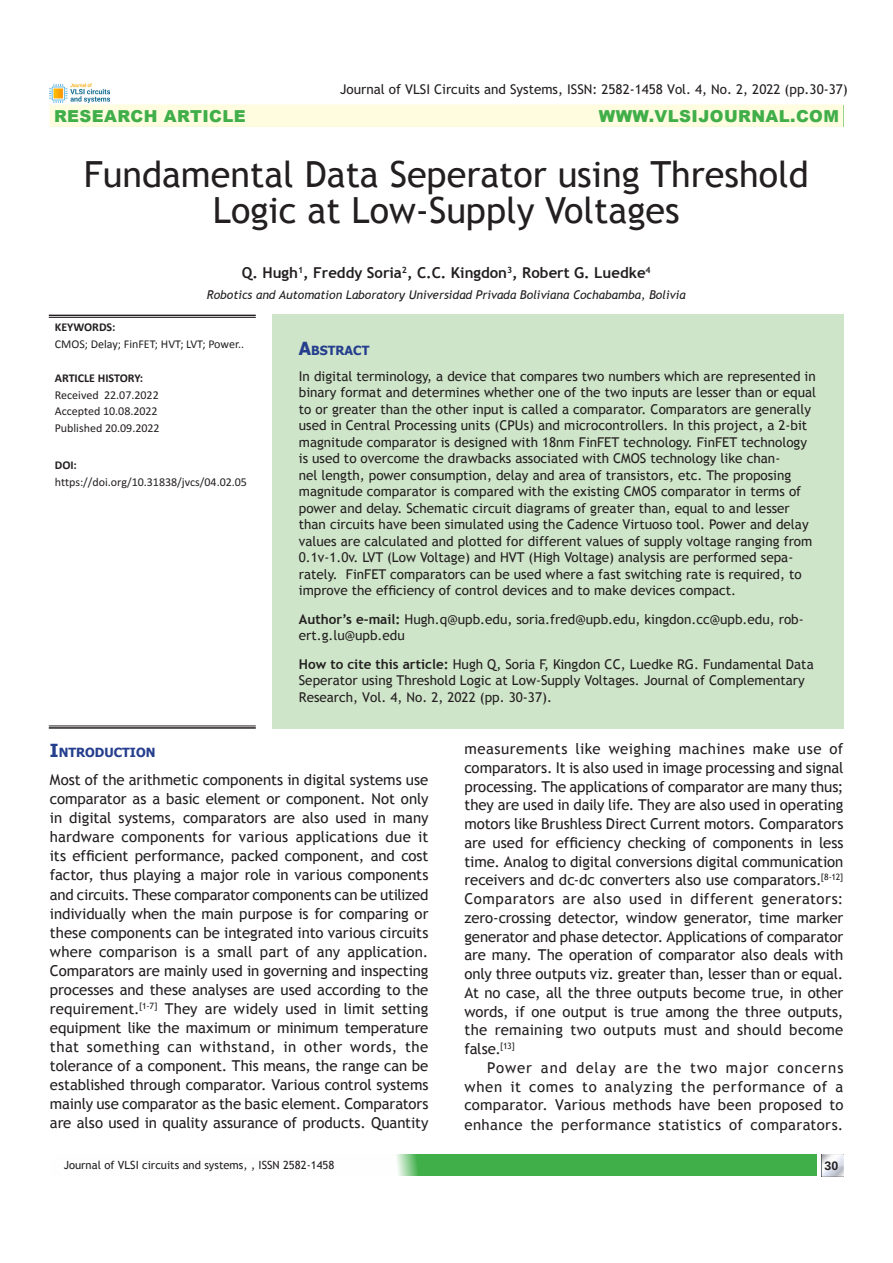
<style>
.page{position:relative;width:893px;height:1263px;background:#fff}
.page>*{position:absolute;margin:0;border:0;box-sizing:border-box;transform-origin:0 0}
.t1{font:36px/36px "Trebuchet MS";color:#231f20;text-align:center}
.t2{font:900 16.5px "Arial";letter-spacing:.025em;color:#40ae49}
.t3{font:15px/19px "Trebuchet MS";letter-spacing:.01em;color:#231f20;text-align:justify}
.t4{font:700 15px "Trebuchet MS";color:#231f20}
.t5{font:13.5px/16.5px "Trebuchet MS";color:#231f20}
.t6{font:700 12.6px "Tahoma";color:#253f8e}
.t7{font:700 12.3px "Helvetica";color:#231f20}
.t8{font:12px/16.5px "Calibri";letter-spacing:.005em;color:#231f20}
.t9{font:italic 12px "Trebuchet MS";color:#231f20}
.t10{font:700 12px "Calibri";color:#231f20}
.t11{font:11.25px "Trebuchet MS";color:#231f20}
.s1{font-size:18px}
.s2{font-weight:700}
</style>
<div class="page">
<img style="left:821px;top:1154px;width:22px;height:22px">
<div style="left:396px;top:1154px;width:421px;height:22px;background:#40ae49"></div>
<div style="left:50px;top:104px;width:793px;height:23px;background:#fffce0"></div>
<div style="left:272px;top:314px;width:571px;height:415px;background:#cfe5c9"></div>
<img style="left:50px;top:84px;width:60px;height:19px">
<hr style="left:49px;top:726px;width:207px;height:1px;background:#231f20">
<hr style="left:49px;top:727px;width:207px;height:2px;background:#231f20">
<hr style="left:49px;top:315px;width:207px;height:1px;background:#231f20">
<hr style="left:49px;top:317px;width:207px;height:1px;background:#231f20">
<p class="t5" style="left:340px;top:81px;width:509px">Journal of VLSI Circuits and Systems, ISSN: 2582-1458 Vol. 4, No. 2, 2022 (pp.30-37)</p>
<p class="t2" style="left:54px;top:104px;width:193px">RESEARCH ARTICLE</p>
<p class="t2" style="left:599px;top:104px;width:242px">WWW.VLSIJOURNAL.COM</p>
<h1 class="t1" style="left:84px;top:157px;width:726px">Fundamental Data Seperator using Threshold<br>Logic at Low-Supply Voltages</h1>
<p class="t4" style="left:242px;top:263px;width:410px">Q. Hugh<sup>1</sup>, Freddy Soria<sup>2</sup>, C.C. Kingdon<sup>3</sup>, Robert G. Luedke<sup>4</sup></p>
<p class="t9" style="left:207px;top:287px;width:480px">Robotics and Automation Laboratory Universidad Privada Boliviana Cochabamba, Bolivia</p>
<p class="t10" style="left:55px;top:319px;width:62px">KEYWORDS:</p>
<p class="t8" style="left:55px;top:335px;width:191px">CMOS; Delay; FinFET; HVT; LVT; Power..</p>
<p class="t10" style="left:55px;top:370px;width:90px">ARTICLE HISTORY:</p>
<p class="t8" style="left:55px;top:387px;width:106px">Received 22.07.2022<br>Accepted 10.08.2022<br>Published 20.09.2022</p>
<p class="t10" style="left:55px;top:457px;width:24px">DOI:</p>
<p class="t8" style="left:55px;top:474px;width:194px">https://doi.org/10.31838/jvcs/04.02.05</p>
<p class="t6" style="left:299px;top:342px;width:72px"><span class="s1">A</span>BSTRACT</p>
<p class="t5" style="left:299px;top:368px;width:519px">In digital terminology, a device that compares two numbers which are represented in binary format and determines whether one of the two inputs are lesser than or equal to or greater than the other input is called a comparator. Comparators are generally used in Central Processing units (CPUs) and microcontrollers. In this project, a 2-bit magnitude comparator is designed with 18nm FinFET technology. FinFET technology is used to overcome the drawbacks associated with CMOS technology like chan-<br>nel length, power consumption, delay and area of transistors, etc. The proposing magnitude comparator is compared with the existing CMOS comparator in terms of power and delay. Schematic circuit diagrams of greater than, equal to and lesser than circuits have been simulated using the Cadence Virtuoso tool. Power and delay values are calculated and plotted for different values of supply voltage ranging from 0.1v-1.0v. LVT (Low Voltage) and HVT (High Voltage) analysis are performed sepa&shy;rately. FinFET comparators can be used where a fast switching rate is required, to improve the efficiency of control devices and to make devices compact.</p>
<p class="t5" style="left:299px;top:611px;width:506px"><span class="s2">Author’s e-mail:</span> Hugh.q@upb.edu, soria.fred@upb.edu, kingdon.cc@upb.edu, rob&shy;ert.g.lu@upb.edu</p>
<p class="t5" style="left:299px;top:656px;width:516px"><span class="s2">How to cite this article:</span> Hugh Q, Soria F, Kingdon CC, Luedke RG. Fundamental Data<br>Seperator using Threshold Logic at Low-Supply Voltages. Journal of Complementary<br>Research, Vol. 4, No. 2, 2022 (pp. 30-37).</p>
<p class="t6" style="left:50px;top:743px;width:107px"><span class="s1">I</span>NTRODUCTION</p>
<p class="t3" style="left:50px;top:770px;width:380px">Most of the arithmetic components in digital systems use comparator as a basic element or component. Not only in digital systems, comparators are also used in many hardware components for various applications due it its efficient performance, packed component, and cost factor, thus playing a major role in various components and circuits. These comparator components can be utilized individually when the main purpose is for comparing or these components can be integrated into various circuits where comparison is a small part of any application.<br>Comparators are mainly used in governing and inspecting processes and these analyses are used according to the requirement.<sup>[1-7]</sup> They are widely used in limit setting equipment like the maximum or minimum temperature that something can withstand, in other words, the tolerance of a component. This means, the range can be established through comparator. Various control systems mainly use comparator as the basic element. Comparators are also used in quality assurance of products. Quantity</p>
<p class="t3" style="left:464px;top:739px;width:380px">measurements like weighing machines make use of comparators. It is also used in image processing and signal processing. The applications of comparator are many thus; they are used in daily life. They are also used in operating motors like Brushless Direct Current motors. Comparators are used for efficiency checking of components in less time. Analog to digital conversions digital communication receivers and dc-dc converters also use comparators.<sup>[8-12] </sup>Comparators are also used in different generators: zero-crossing detector, window generator, time marker generator and phase detector. Applications of comparator are many. The operation of comparator also deals with only three outputs viz. greater than, lesser than or equal.<br>At no case, all the three outputs become true, in other words, if one output is true among the three outputs, the remaining two outputs must and should become false.<sup>[13]</sup></p>
<p class="t3" style="left:464px;top:1058px;width:380px;text-indent:22px">Power and delay are the two major concerns when it comes to analyzing the performance of a comparator. Various methods have been proposed to enhance the performance statistics of comparators.</p>
<p class="t11" style="left:64px;top:1158px;width:272px">Journal of VLSI circuits and systems, , ISSN 2582-1458</p>
<p class="t7" style="left:825px;top:1159px;width:15px">30</p>
</div>
